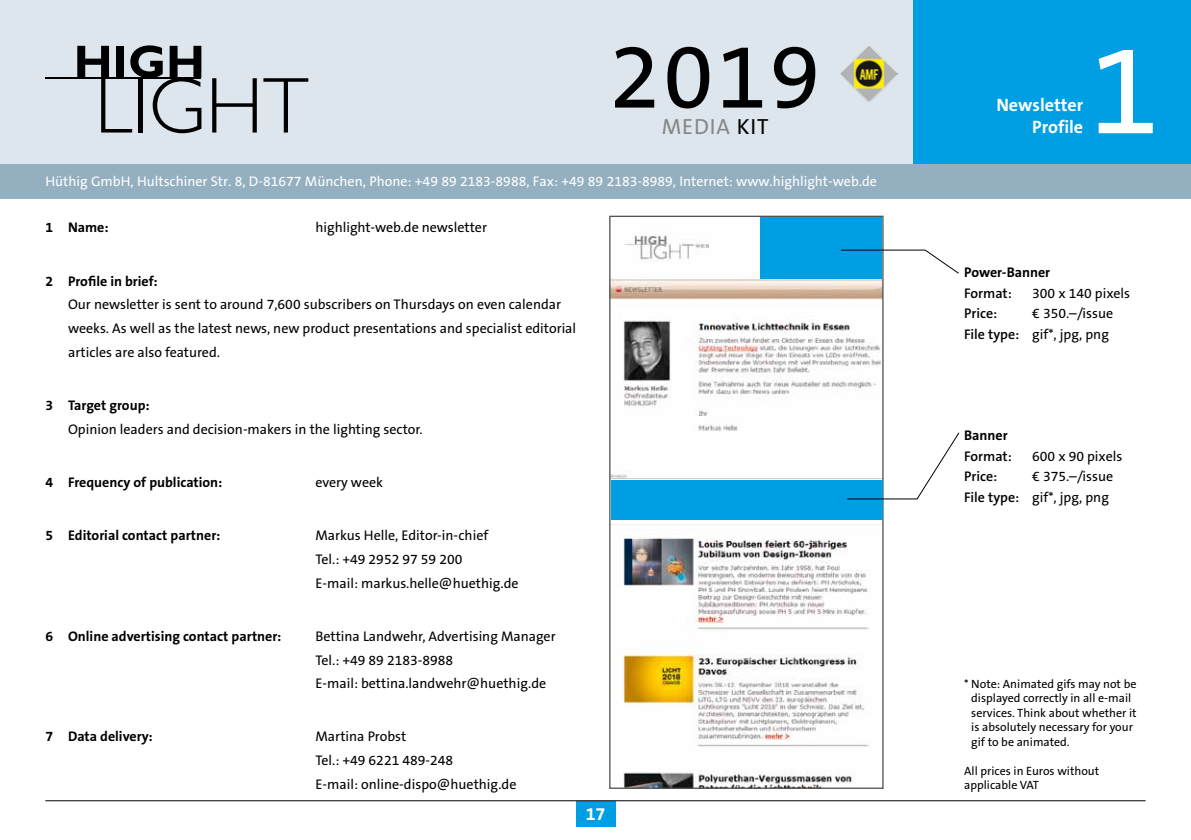
<style>
.page{position:relative;width:1191px;height:840px;background:#fff}
.page>*{position:absolute;margin:0;border:0;box-sizing:border-box;transform-origin:0 0}
.t1{font:128px "The Sans Os F";color:#fff}
.t2{font:92px "The Sans Os F";color:#000}
.t3{font:22px "The Sans Os F";letter-spacing:.04em;color:#868786}
.t4{font:700 18px/22px "The Sans Os F";color:#fff;text-align:right}
.t5{font:14px/23.8px "The Sans Os F";color:#000}
.t6{font:700 14px "The Sans Os F";color:#000}
.t7{font:14px "The Sans Os F";color:#fff}
.t8{font:600 14px "The Sans Os F";color:#000}
.t9{font:12px/14.4px "The Sans Os F";color:#000}
.s1{color:#000}
.s2{font-weight:600}
</style>
<div class="page">
<div style="left:0;top:0;width:1191px;height:164px;background:#dde6ec"></div>
<div style="left:913px;top:0;width:278px;height:198px;background:#009ee3"></div>
<div style="left:575px;top:800px;width:40px;height:25px;background:#009ee3"></div>
<hr style="left:45px;top:799px;width:1100px;height:1px;background:#000">
<div style="left:0;top:164px;width:1191px;height:34px;background:#94b0c0"></div>
<svg style="left:212px;top:78px;width:45px;height:54px"></svg>
<svg style="left:263px;top:78px;width:45px;height:54px"></svg>
<svg style="left:77px;top:45px;width:124px;height:88px"></svg>
<hr style="left:45px;top:77px;width:156px;height:2px;background:#000">
<img style="left:841px;top:46px;width:56px;height:55px">
<img style="left:611px;top:217px;width:270px;height:569px">
<div style="left:610px;top:480px;width:272px;height:39px;background:#009ee3"></div>
<div style="left:760px;top:218px;width:121px;height:60px;background:#009ee3"></div>
<svg style="left:841px;top:249px;width:118px;height:25px"></svg>
<svg style="left:846px;top:431px;width:114px;height:68px"></svg>
<h2 class="t2" style="left:609px;top:17px;width:212px">2019</h2>
<h3 class="t3" style="left:662px;top:112px;width:108px">Media <span class="s1">KIT</span></h3>
<p class="t7" style="left:45px;top:172px;width:833px">Hüthig GmbH, Hultschiner Str. 8, D-81677 München, Phone: +49 89 2183-8988, Fax: +49 89 2183-8989, I nternet: www.highlight-web.de</p>
<p class="t6" style="left:45px;top:218px;width:65px">1 Name:</p>
<p class="t5" style="left:315px;top:216px;width:173px">highlight-web.de newsletter</p>
<p class="t6" style="left:45px;top:271px;width:114px">2 Profile in brief:</p>
<p class="t5" style="left:68px;top:292px;width:510px">Our newsletter is sent to around 7,600 subscribers on Thursdays on even calendar weeks. As well as the latest news, new product presentations and specialist editorial articles are also featured.</p>
<p class="t6" style="left:45px;top:396px;width:106px">3 Target group:</p>
<p class="t5" style="left:68px;top:417px;width:356px">Opinion leaders and decision-makers in the lighting sector.</p>
<p class="t6" style="left:45px;top:473px;width:179px">4 Frequency of publication:</p>
<p class="t5" style="left:315px;top:470px;width:69px">every week</p>
<p class="t6" style="left:45px;top:526px;width:177px">5 Editorial contact partner:</p>
<p class="t5" style="left:315px;top:523px;width:205px">Markus Helle, Editor-in-chief<br>Tel.: +49 2952 97 59 200<br>E-mail: markus.helle@huethig.de</p>
<p class="t6" style="left:45px;top:626px;width:238px">6 Online advertising contact partner:</p>
<p class="t5" style="left:315px;top:624px;width:242px">Bettina Landwehr, Advertising Manager<br>Tel.: +49 89 2183-8988<br>E-mail: bettina.landwehr@huethig.de</p>
<p class="t6" style="left:45px;top:727px;width:109px">7 Data delivery:</p>
<p class="t5" style="left:315px;top:724px;width:202px">Martina Probst<br>Tel.: +49 6221 489-248<br>E-mail: online-dispo@huethig.de</p>
<p class="t4" style="left:586px;top:802px;width:21px">17</p>
<p class="t4" style="left:996px;top:94px;width:88px">Newsletter<br>Profile</p>
<h1 class="t1" style="left:1089px;top:8px;width:72px">1</h1>
<p class="t6" style="left:964px;top:263px;width:88px">Power-Banner</p>
<p class="t8" style="left:964px;top:284px;width:49px">Format:</p>
<p class="t5" style="left:1032px;top:281px;width:99px">300 x 140 pixels</p>
<p class="t8" style="left:964px;top:304px;width:35px">Price:</p>
<p class="t5" style="left:964px;top:303px;width:151px;line-height:20.6px;text-indent:68px">€ 350.–/issue<br><span class="s2">File type:</span> gif*, jpg, png</p>
<p class="t6" style="left:964px;top:426px;width:45px">Banner</p>
<p class="t8" style="left:964px;top:446px;width:49px">Format:</p>
<p class="t5" style="left:1032px;top:444px;width:92px">600 x 90 pixels</p>
<p class="t8" style="left:964px;top:467px;width:35px">Price:</p>
<p class="t5" style="left:964px;top:466px;width:151px;line-height:20.6px;text-indent:68px">€ 375.–/issue<br><span class="s2">File type:</span> gif*, jpg, png</p>
<p class="t9" style="left:971px;top:676px;width:167px;text-indent:-7px">* Note: Animated gifs may not be displayed correctly in all e-mail services. Think about whether it is absolutely necessary for your gif to be animated.</p>
<p class="t9" style="left:964px;top:762px;width:137px">All prices in Euros without applicable VAT</p>
</div>
